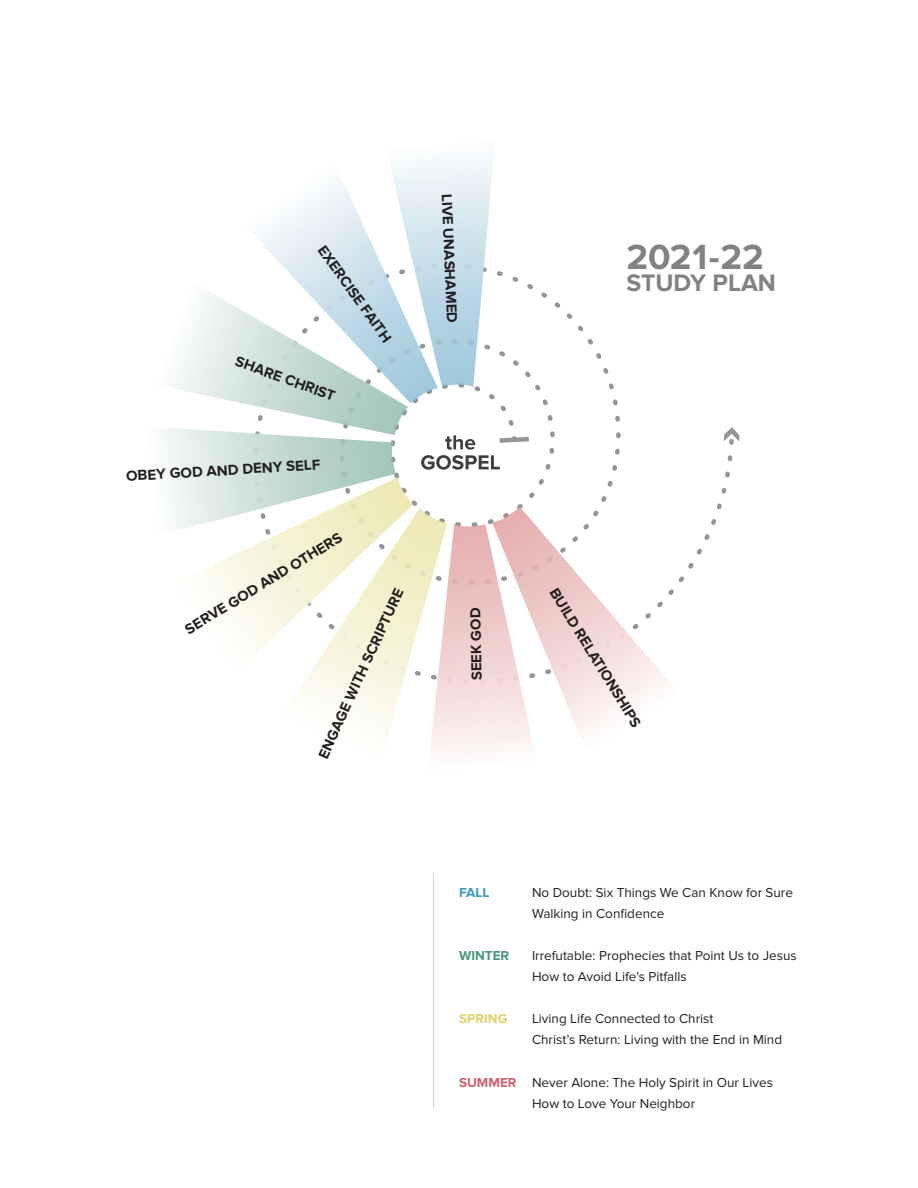
<style>
.page{position:relative;width:918px;height:1188px;background:#fff}
.page>*{position:absolute;margin:0;border:0;box-sizing:border-box;transform-origin:0 0}
.t1{font:700 36.3px "Proxima Nova";color:#808285}
.t2{font:700 24.75px "Proxima Nova";color:#808285}
.t3{font:700 15px "Proxima Nova";color:#231f20}
.t4{font:13.5px/21.1px "Proxima Nova";color:#231f20}
.t5{font:700 13.5px "Proxima Nova";color:#49957f}
.t6{font:700 13.5px "Proxima Nova";color:#dfd26b}
.t7{font:700 13.5px "Proxima Nova";color:#3b99b9}
.s1{font-weight:700;color:#cc636f}
</style>
<div class="page">
<hr style="left:433px;top:873px;width:1px;height:235px;background:#d1d2d4">
<svg style="left:538px;top:292px;width:196px;height:290px"></svg>
<svg style="left:724px;top:427px;width:15px;height:15px"></svg>
<svg style="left:538px;top:507px;width:142px;height:227px"></svg>
<svg style="left:165px;top:157px;width:373px;height:595px"></svg>
<p class="t3" style="left:328px;top:242px;width:117px;rotate:54deg">EXERCISE FAITH</p>
<p class="t3" style="left:239px;top:352px;width:107px;rotate:20deg">SHARE CHRIST</p>
<p class="t3" style="left:126px;top:467px;width:196px;rotate:-3deg">OBEY GOD AND DENY SELF</p>
<p class="t3" style="left:182px;top:622px;width:182px;rotate:-31deg">SERVE GOD AND OTHERS</p>
<p class="t3" style="left:314px;top:753px;width:187px;rotate:-65deg">ENGAGE WITH SCRIPTURE</p>
<p class="t3" style="left:456px;top:193px;width:131px;rotate:88deg">LIVE UNASHAMED</p>
<p class="t3" style="left:468px;top:681px;width:74px;rotate:-91deg">SEEK GOD</p>
<h1 class="t1" style="left:626px;top:236px;width:139px">2021-22</h1>
<h2 class="t2" style="left:626px;top:268px;width:151px">STUDY PLAN</h2>
<p class="t3" style="left:560px;top:585px;width:162px;rotate:58deg">BUILD RELATIONSHIPS</p>
<p class="t7" style="left:459px;top:884px;width:32px">FALL</p>
<p class="t4" style="left:532px;top:882px;width:262px">No Doubt: Six Things We Can Know for Sure<br>Walking in Confidence</p>
<p class="t5" style="left:459px;top:948px;width:52px">WINTER</p>
<p class="t4" style="left:532px;top:945px;width:266px">Irrefutable: Prophecies that Point Us to Jesus<br>How to Avoid Life's Pitfalls</p>
<p class="t6" style="left:459px;top:1011px;width:50px">SPRING</p>
<p class="t4" style="left:532px;top:1008px;width:252px">Living Life Connected to Christ<br>Christ’s Return: Living with the End in Mind</p>
<p class="t4" style="left:459px;top:1072px;width:316px;text-align:center"><span class="s1">SUMMER</span> Never Alone: The Holy Spirit in Our Lives<br>How to Love Your Neighbor</p>
</div>
